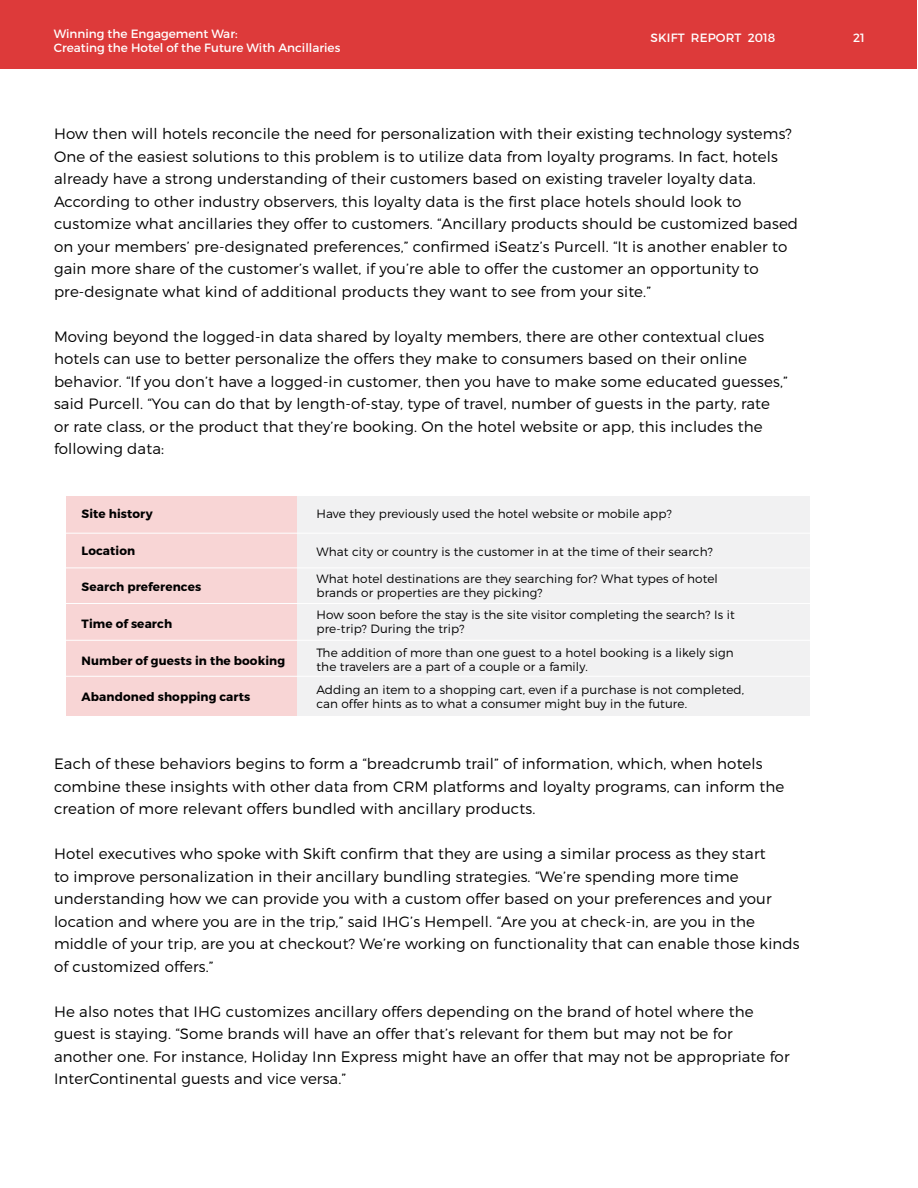
<style>
.page{position:relative;width:918px;height:1188px;background:#fff}
.page>*{position:absolute;margin:0;border:0;box-sizing:border-box;transform-origin:0 0}
.t1{font:300 15px/22.5px "Montserrat";letter-spacing:.01em;color:#000}
.t2{font:300 12px/14.4px "Montserrat";letter-spacing:.01em;color:#000}
.t3{font:700 12px "Montserrat";letter-spacing:.01em;color:#000}
.t4{font:12px/14.4px "Montserrat";color:#fff}
</style>
<div class="page">
<div style="left:0;top:1px;width:917px;height:68px;background:#dd3a3a"></div>
<div style="left:67px;top:496px;width:230px;height:220px;background:#f8d5d5"></div>
<div style="left:297px;top:496px;width:513px;height:220px;background:#f1f1f2"></div>
<hr style="left:54px;top:533px;width:756px;height:1px;background:#fff">
<hr style="left:54px;top:568px;width:756px;height:1px;background:#fff">
<hr style="left:54px;top:603px;width:756px;height:1px;background:#fff">
<hr style="left:54px;top:640px;width:756px;height:1px;background:#fff">
<hr style="left:54px;top:676px;width:756px;height:1px;background:#fff">
<p class="t4" style="left:54px;top:26px;width:288px">Winning the Engagement War:<br>Creating the Hotel of the Future With Ancillaries</p>
<p class="t4" style="left:651px;top:31px;width:126px">SKIFT REPORT 2018</p>
<p class="t4" style="left:853px;top:30px;width:13px">21</p>
<p class="t1" style="left:54px;top:122px;width:746px">How then will hotels reconcile the need for personalization with their existing technology systems?<br>One of the easiest solutions to this problem is to utilize data from loyalty programs. In fact, hotels already have a strong understanding of their customers based on existing traveler loyalty data.<br>According to other industry observers, this loyalty data is the first place hotels should look to customize what ancillaries they offer to customers. “Ancillary products should be customized based on your members’ pre-designated preferences,” confirmed iSeatz’s Purcell. “It is another enabler to gain more share of the customer’s wallet, if you’re able to offer the customer an opportunity to pre-designate what kind of additional products they want to see from your site.”</p>
<p class="t1" style="left:54px;top:325px;width:735px">Moving beyond the logged-in data shared by loyalty members, there are other contextual clues hotels can use to better personalize the offers they make to consumers based on their online behavior. “If you don’t have a logged-in customer, then you have to make some educated guesses,” said Purcell. “You can do that by length-of-stay, type of travel, number of guests in the party, rate or rate class, or the product that they’re booking. On the hotel website or app, this includes the following data:</p>
<p class="t3" style="left:82px;top:506px;width:73px">Site history</p>
<p class="t3" style="left:82px;top:543px;width:55px">Location</p>
<p class="t3" style="left:82px;top:580px;width:121px">Search preferences</p>
<p class="t3" style="left:82px;top:616px;width:92px">Time of search</p>
<p class="t3" style="left:82px;top:653px;width:205px">Number of guests in the booking</p>
<p class="t3" style="left:82px;top:689px;width:170px">Abandoned shopping carts</p>
<p class="t2" style="left:316px;top:507px;width:357px">Have they previously used the hotel website or mobile app?</p>
<p class="t2" style="left:316px;top:544px;width:398px">What city or country is the customer in at the time of their search?</p>
<p class="t2" style="left:316px;top:571px;width:403px">What hotel destinations are they searching for? What types of hotel brands or properties are they picking?</p>
<p class="t2" style="left:316px;top:607px;width:420px">How soon before the stay is the site visitor completing the search? Is it pre-trip? During the trip?</p>
<p class="t2" style="left:316px;top:645px;width:419px">The addition of more than one guest to a hotel booking is a likely sign the travelers are a part of a couple or a family.</p>
<p class="t2" style="left:316px;top:682px;width:429px">Adding an item to a shopping cart, even if a purchase is not completed, can offer hints as to what a consumer might buy in the future.</p>
<p class="t1" style="left:54px;top:752px;width:732px">Each of these behaviors begins to form a “breadcrumb trail” of information, which, when hotels combine these insights with other data from CRM platforms and loyalty programs, can inform the creation of more relevant offers bundled with ancillary products.</p>
<p class="t1" style="left:54px;top:842px;width:747px">Hotel executives who spoke with Skift confirm that they are using a similar process as they start<br>to improve personalization in their ancillary bundling strategies. “We’re spending more time understanding how we can provide you with a custom offer based on your preferences and your location and where you are in the trip,” said IHG’s Hempell. “Are you at check-in, are you in the middle of your trip, are you at checkout? We’re working on functionality that can enable those kinds of customized offers.”</p>
<p class="t1" style="left:54px;top:1000px;width:737px">He also notes that IHG customizes ancillary offers depending on the brand of hotel where the guest is staying. “Some brands will have an offer that’s relevant for them but may not be for another one. For instance, Holiday Inn Express might have an offer that may not be appropriate for InterContinental guests and vice versa.”</p>
</div>
